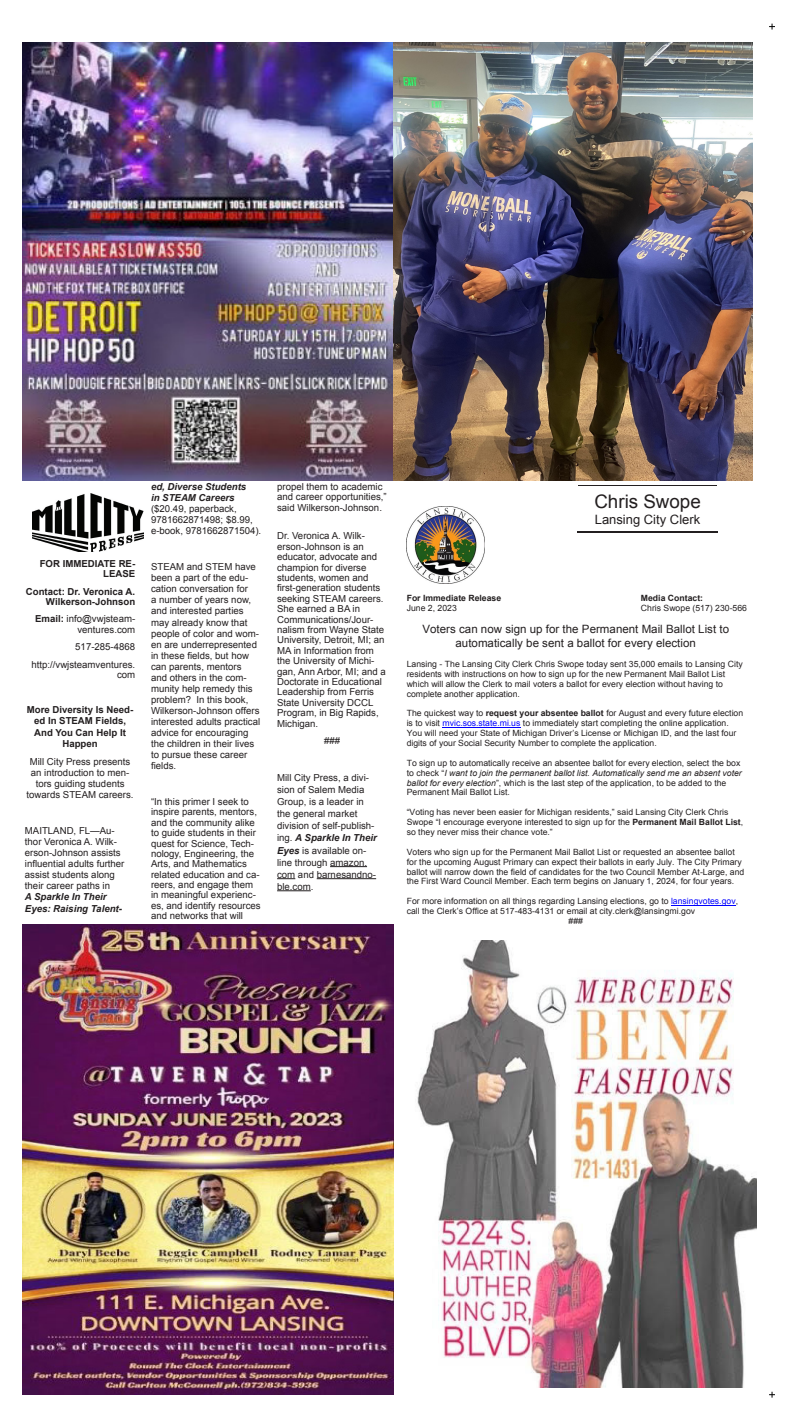
<style>
.page{position:relative;width:788px;height:1418px;background:#fff}
.page>*{position:absolute;margin:0;border:0;box-sizing:border-box;transform-origin:0 0}
.t1{font:18.64px "Arial";color:#231f20}
.t2{font:12.86px "Arial";color:#231f20}
.t3{font:11.46px/13.2px "Arial";color:#231f20;text-align:center}
.t4{font:9.62px/10.4px "Arial";color:#231f20}
.t5{font:700 9.62px/11.1px "Arial";color:#231f20;text-align:right}
.t6{font:8.58px/9.9px "Arial";color:#231f20}
.t7{font:700 8.58px "Arial";color:#231f20}
.s1{font-weight:700}
.s2{font-weight:700;font-style:italic}
.s3{color:#00f}
.s4{font-style:italic}
</style>
<div class="page">
<svg style="left:769px;top:1391px;width:6px;height:6px"></svg>
<svg style="left:769px;top:24px;width:6px;height:6px"></svg>
<img style="left:23px;top:42px;width:729px;height:438px">
<hr style="left:442px;top:727px;width:78px;height:1px;background:#00f">
<hr style="left:671px;top:905px;width:64px;height:1px;background:#00f">
<img style="left:406px;top:507px;width:78px;height:76px">
<hr style="left:577px;top:531px;width:140px;height:2px;background:#231f20">
<img style="left:23px;top:924px;width:370px;height:470px">
<img style="left:33px;top:494px;width:110px;height:57px">
<hr style="left:330px;top:866px;width:37px;height:1px;background:#231f20">
<svg style="left:277px;top:878px;width:18px;height:1px"></svg>
<hr style="left:317px;top:878px;width:59px;height:1px;background:#231f20">
<hr style="left:277px;top:890px;width:34px;height:1px;background:#231f20">
<img style="left:417px;top:941px;width:339px;height:446px">
<p class="t5" style="left:40px;top:558px;width:97px;line-height:10.4px">FOR IMMEDIATE RE-<br>LEASE</p>
<p class="t5" style="left:26px;top:586px;width:111px;line-height:10.4px">Contact: Dr. Veronica A.<br>Wilkerson-Johnson</p>
<p class="t4" style="left:35px;top:614px;width:102px;text-align:right"><span class="s1">Email:</span> info@vwjsteam&shy;ventures.com</p>
<p class="t4" style="left:75px;top:641px;width:61px">517-285-4868</p>
<p class="t4" style="left:31px;top:659px;width:105px;text-align:right">http://vwjsteamventures. com</p>
<p class="t5" style="left:27px;top:705px;width:108px;text-align:center">More Diversity Is Need&shy;ed In STEAM Fields,<br>And You Can Help It<br>Happen</p>
<p class="t4" style="left:27px;top:756px;width:108px;line-height:11.1px;text-align:center">Mill City Press presents an introduction to men&shy;tors guiding students towards STEAM careers.</p>
<p class="t4" style="left:25px;top:825px;width:101px;line-height:11.1px">MAITLAND, FL—Au&shy;thor Veronica A. Wilk&shy;erson-Johnson assists influential adults further assist students along their career paths in<br><span class="s2">A Sparkle In Their<br>Eyes: Raising Talent-</span></p>
<p class="t4" style="left:151px;top:481px;width:112px;line-height:11px"><span class="s2">ed, Diverse Students<br>in STEAM Careers </span>($20.49, paperback,<br>9781662871498; $8.99, e-book, 9781662871504).</p>
<p class="t4" style="left:151px;top:561px;width:111px;line-height:11px">STEAM and STEM have been a part of the edu&shy;cation conversation for<br>a number of years now, and interested parties may already know that people of color and wom&shy;en are underrepresented in these fields, but how can parents, mentors<br>and others in the com&shy;munity help remedy this problem? In this book,<br>Wilkerson-Johnson offers interested adults practical advice for encouraging the children in their lives to pursue these career fields.</p>
<p class="t4" style="left:151px;top:796px;width:111px">“In this primer I seek to inspire parents, mentors, and the community alike to guide students in their quest for Science, Tech&shy;nology, Engineering, the<br>Arts, and Mathematics related education and ca&shy;reers, and engage them in meaningful experienc&shy;es, and identify resources and networks that will</p>
<p class="t4" style="left:277px;top:481px;width:111px">propel them to academic and career opportunities,” said Wilkerson-Johnson.</p>
<p class="t4" style="left:277px;top:531px;width:110px">Dr. Veronica A. Wilk&shy;erson-Johnson is an educator, advocate and champion for diverse students, women and first-generation students seeking STEAM careers.<br>She earned a BA in<br>Communications/Jour&shy;nalism from Wayne State<br>University, Detroit, MI; an<br>MA in Information from the University of Michi&shy;gan, Ann Arbor, MI; and a<br>Doctorate in Educational<br>Leadership from Ferris<br>State University DCCL<br>Program, in Big Rapids,<br>Michigan.</p>
<p class="t4" style="left:324px;top:735px;width:18px">###</p>
<p class="t4" style="left:277px;top:771px;width:101px;line-height:12.1px">Mill City Press, a divi&shy;sion of Salem Media<br>Group, is a leader in the general market division of self-publish&shy;ing. <span class="s2">A Sparkle In Their<br>Eyes</span> is available on&shy;line through amazon. com and barnesandno&shy;ble.com.</p>
<p class="t1" style="left:594px;top:489px;width:108px">Chris Swope</p>
<p class="t2" style="left:594px;top:510px;width:107px">Lansing City Clerk</p>
<p class="t7" style="left:406px;top:592px;width:96px">For Immediate Release</p>
<p class="t7" style="left:641px;top:592px;width:64px">Media Contact:</p>
<p class="t6" style="left:406px;top:603px;width:52px">June 2, 2023</p>
<p class="t6" style="left:641px;top:603px;width:108px">Chris Swope (517) 230-566</p>
<p class="t3" style="left:422px;top:623px;width:308px">Voters can now sign up for the Permanent Mail Ballot List to automatically be sent a ballot for every election</p>
<p class="t6" style="left:406px;top:659px;width:337px">Lansing - The Lansing City Clerk Chris Swope today sent 35,000 emails to Lansing City residents with instructions on how to sign up for the new Permanent Mail Ballot List which will allow the Clerk to mail voters a ballot for every election without having to complete another application.</p>
<p class="t6" style="left:406px;top:708px;width:338px">The quickest way to <span class="s1">request your absentee ballot</span> for August and every future election is to visit <span class="s3">mvic.sos.state.mi.us</span> to immediately start completing the online application.<br>You will need your State of Michigan Driver’s License or Michigan ID, and the last four digits of your Social Security Number to complete the application.</p>
<p class="t6" style="left:406px;top:758px;width:336px">To sign up to automatically receive an absentee ballot for every election, select the box to check “<span class="s4">I want to join the permanent ballot list. Automatically send me an absent voter ballot for every election</span>”, which is the last step of the application, to be added to the Permanent Mail Ballot List.</p>
<p class="t6" style="left:406px;top:807px;width:338px">“Voting has never been easier for Michigan residents,” said Lansing City Clerk Chris<br>Swope “I encourage everyone interested to sign up for the <span class="s1">Permanent Mail Ballot List</span>, so they never miss their chance vote.”</p>
<p class="t6" style="left:406px;top:847px;width:339px">Voters who sign up for the Permanent Mail Ballot List or requested an absentee ballot for the upcoming August Primary can expect their ballots in early July. The City Primary ballot will narrow down the field of candidates for the two Council Member At-Large, and the First Ward Council Member. Each term begins on January 1, 2024, for four years.</p>
<p class="t6" style="left:406px;top:896px;width:333px">For more information on all things regarding Lansing elections, go to <span class="s3">lansingvotes.gov</span>,</p>
<p class="t6" style="left:406px;top:906px;width:290px">call the Clerk’s Office at 517-483-4131 or email at city.clerk@lansingmi.gov</p>
<p class="t6" style="left:568px;top:916px;width:16px">###</p>
</div>
